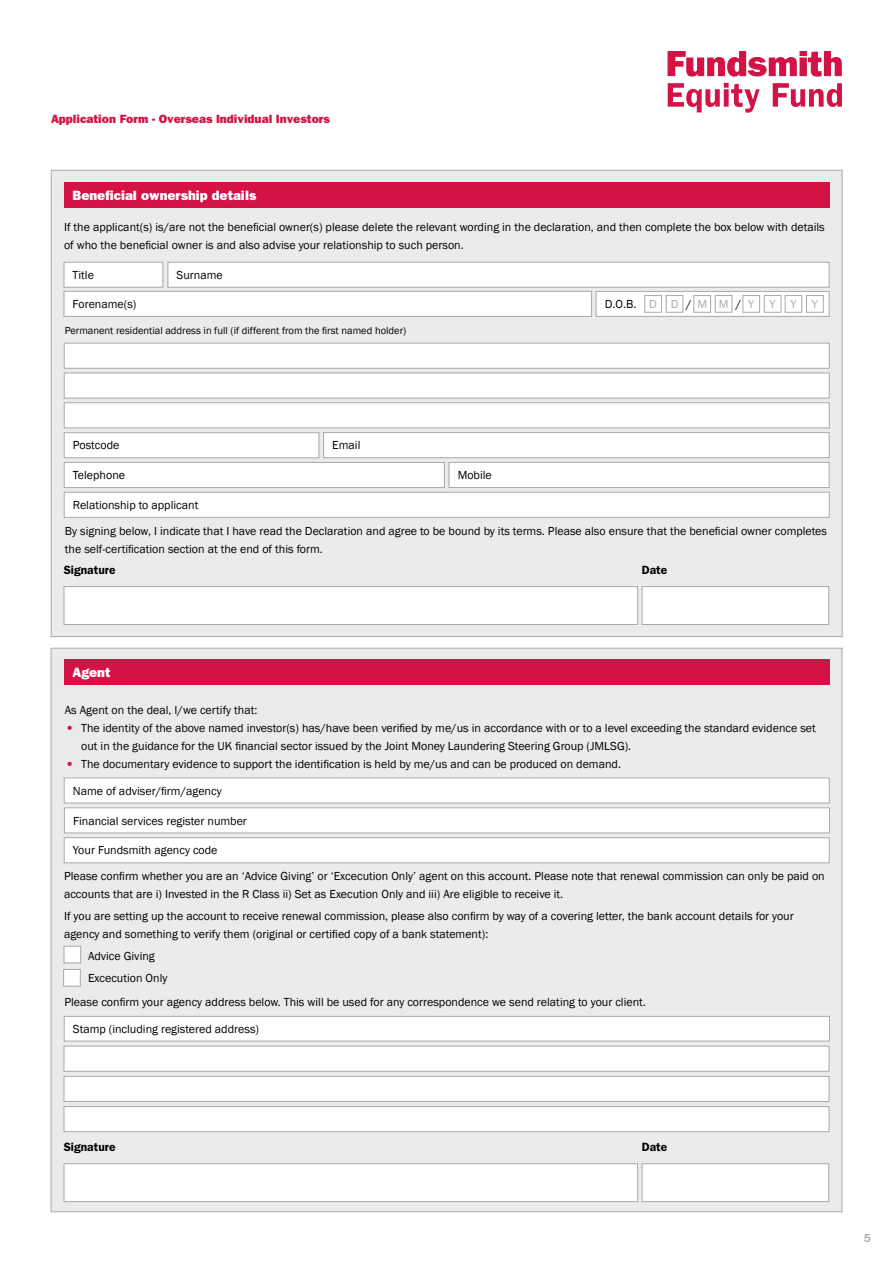
<style>
.page{position:relative;width:893px;height:1263px;background:#fff}
.page>*{position:absolute;margin:0;border:0;box-sizing:border-box;transform-origin:0 0}
.t1{font:800 13.5px "Franklin Gothic";color:#fff}
.t2{font:12px/18px "Franklin Gothic";color:#000}
.t3{font:800 12px "Franklin Gothic";color:#d31245}
.t4{font:600 12px "Franklin Gothic";color:#000}
.t5{font:12px "Franklin Gothic";color:#a7a9ac}
.t6{font:500 12px "Franklin Gothic";color:#a7a9ac}
.t7{font:10.5px "Franklin Gothic";color:#000}
.s1{font-size:15px;color:#d31245}
</style>
<div class="page">
<svg style="left:667px;top:51px;width:175px;height:26px"></svg>
<svg style="left:668px;top:83px;width:92px;height:30px"></svg>
<svg style="left:773px;top:83px;width:69px;height:24px"></svg>
<div style="left:51px;top:170px;width:791px;height:467px;background:#ebebec;border:1px solid #a7a9ac"></div>
<div style="left:64px;top:182px;width:765px;height:26px;background:#d31245"></div>
<div style="left:64px;top:373px;width:765px;height:25px;background:#fff;border:1px solid #a7a9ac"></div>
<div style="left:64px;top:403px;width:765px;height:25px;background:#fff;border:1px solid #a7a9ac"></div>
<div style="left:64px;top:433px;width:255px;height:25px;background:#fff"></div>
<div style="left:64px;top:432px;width:255px;height:26px;border:1px solid #a7a9ac"></div>
<div style="left:324px;top:433px;width:505px;height:25px;background:#fff"></div>
<div style="left:323px;top:432px;width:506px;height:26px;border:1px solid #a7a9ac"></div>
<div style="left:64px;top:462px;width:380px;height:26px;background:#fff"></div>
<div style="left:64px;top:462px;width:381px;height:26px;border:1px solid #a7a9ac"></div>
<div style="left:64px;top:492px;width:765px;height:25px;background:#fff"></div>
<div style="left:64px;top:492px;width:765px;height:25px;border:1px solid #a7a9ac"></div>
<div style="left:449px;top:462px;width:380px;height:25px;background:#fff"></div>
<div style="left:449px;top:462px;width:380px;height:26px;border:1px solid #a7a9ac"></div>
<div style="left:64px;top:343px;width:765px;height:25px;background:#fff;border:1px solid #a7a9ac"></div>
<div style="left:64px;top:262px;width:99px;height:25px;background:#fff"></div>
<div style="left:64px;top:262px;width:99px;height:25px;border:1px solid #a7a9ac"></div>
<div style="left:168px;top:262px;width:661px;height:25px;background:#fff"></div>
<div style="left:168px;top:262px;width:661px;height:25px;border:1px solid #a7a9ac"></div>
<div style="left:64px;top:291px;width:527px;height:25px;background:#fff"></div>
<div style="left:64px;top:291px;width:528px;height:26px;border:1px solid #a7a9ac"></div>
<div style="left:596px;top:291px;width:233px;height:25px;background:#fff"></div>
<div style="left:596px;top:291px;width:233px;height:26px;border:1px solid #a7a9ac"></div>
<div style="left:743px;top:295px;width:17px;height:17px;border:1px solid #a7a9ac"></div>
<div style="left:764px;top:295px;width:17px;height:17px;border:1px solid #a7a9ac"></div>
<div style="left:694px;top:295px;width:17px;height:17px;border:1px solid #a7a9ac"></div>
<div style="left:715px;top:295px;width:17px;height:17px;border:1px solid #a7a9ac"></div>
<div style="left:645px;top:295px;width:17px;height:17px;border:1px solid #a7a9ac"></div>
<div style="left:666px;top:295px;width:17px;height:17px;border:1px solid #a7a9ac"></div>
<div style="left:785px;top:295px;width:17px;height:17px;border:1px solid #a7a9ac"></div>
<div style="left:806px;top:295px;width:17px;height:17px;border:1px solid #a7a9ac"></div>
<div style="left:51px;top:648px;width:791px;height:564px;background:#ebebec;border:1px solid #a7a9ac"></div>
<div style="left:64px;top:808px;width:765px;height:25px;background:#fff"></div>
<div style="left:64px;top:808px;width:766px;height:25px;border:1px solid #a7a9ac"></div>
<div style="left:64px;top:838px;width:765px;height:25px;background:#fff"></div>
<div style="left:64px;top:837px;width:765px;height:26px;border:1px solid #a7a9ac"></div>
<div style="left:64px;top:659px;width:765px;height:26px;background:#d31245"></div>
<div style="left:64px;top:778px;width:765px;height:25px;background:#fff"></div>
<div style="left:64px;top:778px;width:765px;height:25px;border:1px solid #a7a9ac"></div>
<div style="left:64px;top:1016px;width:765px;height:25px;background:#fff"></div>
<div style="left:64px;top:1016px;width:766px;height:25px;border:1px solid #a7a9ac"></div>
<div style="left:64px;top:1163px;width:574px;height:39px;background:#fff;border:1px solid #a7a9ac"></div>
<div style="left:642px;top:1163px;width:187px;height:39px;background:#fff;border:1px solid #a7a9ac"></div>
<div style="left:64px;top:586px;width:574px;height:39px;background:#fff;border:1px solid #a7a9ac"></div>
<div style="left:642px;top:586px;width:187px;height:39px;background:#fff;border:1px solid #a7a9ac"></div>
<div style="left:64px;top:1076px;width:765px;height:26px;background:#fff;border:1px solid #a7a9ac"></div>
<div style="left:64px;top:1106px;width:765px;height:26px;background:#fff;border:1px solid #a7a9ac"></div>
<div style="left:64px;top:1046px;width:765px;height:25px;background:#fff;border:1px solid #a7a9ac"></div>
<div style="left:64px;top:946px;width:17px;height:17px;background:#fff;border:1px solid #a7a9ac"></div>
<div style="left:63px;top:969px;width:18px;height:17px;background:#fff;border:1px solid #a7a9ac"></div>
<p class="t3" style="left:51px;top:112px;width:280px">Application Form - Overseas Individual Investors</p>
<p class="t1" style="left:72px;top:188px;width:185px">Beneficial ownership details</p>
<p class="t2" style="left:64px;top:218px;width:762px">If the applicant(s) is/are not the beneficial owner(s) please delete the relevant wording in the declaration, and then complete the box below with details of who the beneficial owner is and also advise your relationship to such person.</p>
<p class="t2" style="left:73px;top:266px;width:23px">Title</p>
<p class="t2" style="left:177px;top:266px;width:48px">Surname</p>
<p class="t2" style="left:73px;top:295px;width:65px">Forename(s)</p>
<p class="t2" style="left:605px;top:295px;width:33px">D.O.B.</p>
<p class="t5" style="left:649px;top:297px;width:9px">D</p>
<p class="t5" style="left:671px;top:297px;width:9px">D</p>
<p class="t2" style="left:686px;top:295px;width:7px">/</p>
<p class="t5" style="left:697px;top:297px;width:11px">M</p>
<p class="t5" style="left:719px;top:297px;width:11px">M</p>
<p class="t2" style="left:736px;top:295px;width:7px">/</p>
<p class="t5" style="left:748px;top:297px;width:8px">Y</p>
<p class="t5" style="left:770px;top:297px;width:8px">Y</p>
<p class="t5" style="left:790px;top:297px;width:8px">Y</p>
<p class="t5" style="left:812px;top:297px;width:8px">Y</p>
<p class="t7" style="left:65px;top:324px;width:343px">Permanent residential address in full (if different from the first named holder)</p>
<p class="t2" style="left:73px;top:437px;width:48px">Postcode</p>
<p class="t2" style="left:332px;top:437px;width:30px">Email</p>
<p class="t2" style="left:73px;top:466px;width:54px">Telephone</p>
<p class="t2" style="left:73px;top:496px;width:127px">Relationship to applicant</p>
<p class="t2" style="left:458px;top:466px;width:36px">Mobile</p>
<p class="t2" style="left:65px;top:522px;width:764px">By signing below, I indicate that I have read the Declaration and agree to be bound by its terms. Please also ensure that the beneficial owner completes the self-certification section at the end of this form.</p>
<p class="t4" style="left:64px;top:563px;width:53px">Signature</p>
<p class="t4" style="left:642px;top:563px;width:27px">Date</p>
<p class="t1" style="left:72px;top:664px;width:40px">Agent</p>
<p class="t2" style="left:65px;top:701px;width:194px">As Agent on the deal, I/we certify that:</p>
<p class="t2" style="left:65px;top:719px;width:753px"><span class="s1">•</span> The identity of the above named investor(s) has/have been verified by me/us in accordance with or to a level exceeding the standard evidence set</p>
<p class="t2" style="left:81px;top:737px;width:552px">out in the guidance for the UK financial sector issued by the Joint Money Laundering Steering Group (JMLSG).</p>
<p class="t2" style="left:65px;top:755px;width:558px"><span class="s1">•</span> The documentary evidence to support the identification is held by me/us and can be produced on demand.</p>
<p class="t2" style="left:73px;top:782px;width:150px">Name of adviser/firm/agency</p>
<p class="t2" style="left:73px;top:812px;width:175px">Financial services register number</p>
<p class="t2" style="left:73px;top:842px;width:146px">Your Fundsmith agency code</p>
<p class="t2" style="left:64px;top:867px;width:762px">Please confirm whether you are an ‘Advice Giving’ or ‘Excecution Only’ agent on this account. Please note that renewal commission can only be paid on accounts that are i) Invested in the R Class ii) Set as Execution Only and iii) Are eligible to receive it.</p>
<p class="t2" style="left:64px;top:907px;width:731px">If you are setting up the account to receive renewal commission, please also confirm by way of a covering letter, the bank account details for your agency and something to verify them (original or certified copy of a bank statement):</p>
<p class="t2" style="left:88px;top:947px;width:68px">Advice Giving</p>
<p class="t2" style="left:88px;top:970px;width:81px">Excecution Only</p>
<p class="t2" style="left:64px;top:993px;width:583px">Please confirm your agency address below. This will be used for any correspondence we send relating to your client.</p>
<p class="t2" style="left:73px;top:1020px;width:188px">Stamp (including registered address)</p>
<p class="t4" style="left:64px;top:1140px;width:53px">Signature</p>
<p class="t4" style="left:642px;top:1140px;width:27px">Date</p>
<p class="t6" style="left:864px;top:1230px;width:9px">5</p>
</div>
